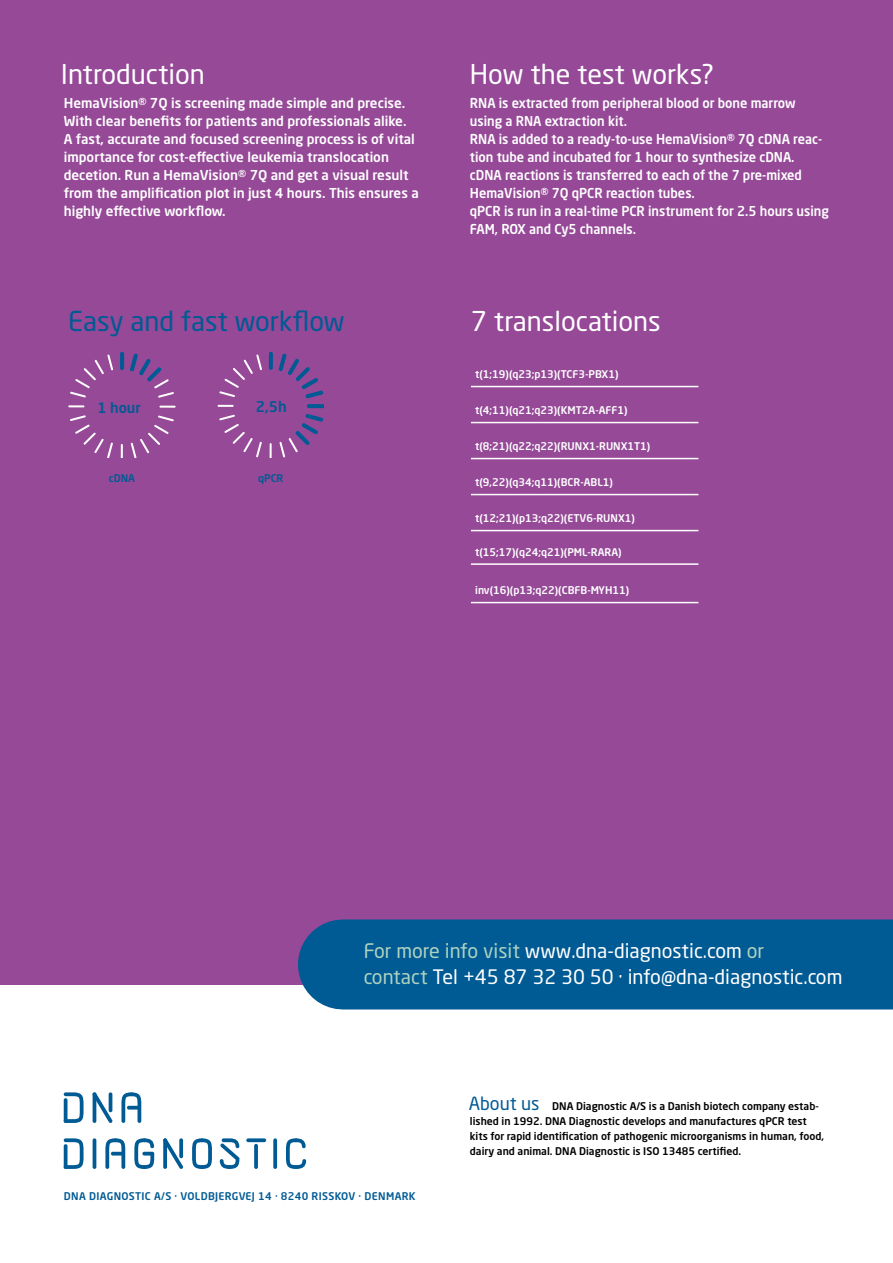
<style>
.page{position:relative;width:893px;height:1263px;background:#fff}
.page>*{position:absolute;margin:0;border:0;box-sizing:border-box;transform-origin:0 0}
.t1{font:27px "Neo Sans Pro";color:#fff}
.t2{font:27px "Neo Sans Pro";color:#005a94}
.t3{font:19.8px/26px "Neo Sans Pro";color:#fff}
.t4{font:18px "Neo Sans Pro";color:#005a94}
.t5{font:500 14.7px "Neo Sans Pro";color:#005a94}
.t6{font:500 14.25px "Neo Sans Pro";color:#005a94}
.t7{font:500 13.5px/18px "Neo Sans Pro";color:#fff}
.t8{font:500 13.5px/18px "Neo Sans Pro";color:#fff;scale:.95 1}
.t9{font:500 10.5px/15px "Neo Sans Pro";color:#000}
.t10{font:500 10.5px "Neo Sans Pro";color:#fff}
.t11{font:500 10.5px "Neo Sans Pro";letter-spacing:.03em;color:#005a94}
.s1{color:#add2c0}
</style>
<div class="page">
<div style="left:0;top:0;width:893px;height:985px;background:#954997"></div>
<svg style="left:93px;top:1092px;width:19px;height:31px"></svg>
<svg style="left:163px;top:1138px;width:20px;height:31px"></svg>
<svg style="left:246px;top:1138px;width:20px;height:4px"></svg>
<svg style="left:254px;top:1144px;width:4px;height:25px"></svg>
<svg style="left:64px;top:1138px;width:20px;height:31px"></svg>
<hr style="left:93px;top:1138px;width:3px;height:31px;background:#005a94;border-radius:2px">
<svg style="left:273px;top:1138px;width:4px;height:31px"></svg>
<svg style="left:121px;top:1092px;width:20px;height:31px"></svg>
<svg style="left:105px;top:1138px;width:20px;height:31px"></svg>
<svg style="left:220px;top:1138px;width:19px;height:31px"></svg>
<svg style="left:192px;top:1138px;width:20px;height:31px"></svg>
<svg style="left:134px;top:1138px;width:20px;height:31px"></svg>
<svg style="left:286px;top:1138px;width:20px;height:31px"></svg>
<svg style="left:64px;top:1092px;width:20px;height:31px"></svg>
<div style="left:343px;top:919px;width:550px;height:90px;background:#005a94"></div>
<svg style="left:219px;top:415px;width:43px;height:42px"></svg>
<svg style="left:218px;top:405px;width:16px;height:2px"></svg>
<svg style="left:219px;top:354px;width:43px;height:43px"></svg>
<div style="left:269px;top:352px;width:4px;height:18px;border:2px solid #005a94"></div>
<svg style="left:270px;top:352px;width:54px;height:105px"></svg>
<svg style="left:131px;top:415px;width:43px;height:42px"></svg>
<svg style="left:121px;top:444px;width:2px;height:13px"></svg>
<svg style="left:70px;top:415px;width:43px;height:42px"></svg>
<svg style="left:69px;top:405px;width:15px;height:2px"></svg>
<svg style="left:70px;top:354px;width:43px;height:43px"></svg>
<div style="left:120px;top:352px;width:4px;height:18px;border:2px solid #005a94"></div>
<svg style="left:130px;top:353px;width:44px;height:45px"></svg>
<svg style="left:159px;top:406px;width:16px;height:2px"></svg>
<hr style="left:471px;top:386px;width:227px;height:1px;background:#fff">
<hr style="left:471px;top:422px;width:227px;height:1px;background:#fff">
<hr style="left:471px;top:458px;width:227px;height:1px;background:#fff">
<hr style="left:471px;top:494px;width:227px;height:1px;background:#fff">
<hr style="left:471px;top:530px;width:227px;height:1px;background:#fff">
<hr style="left:471px;top:563px;width:227px;height:2px;background:#fff">
<hr style="left:471px;top:602px;width:227px;height:1px;background:#fff">
<h1 class="t1" style="left:61px;top:58px;width:146px">Introduction</h1>
<h1 class="t1" style="left:470px;top:58px;width:246px">How the test works?</h1>
<p class="t7" style="left:64px;top:94px;width:356px">HemaVision® 7Q is screening made simple and precise.<br>With clear benefits for patients and professionals alike.<br>A fast, accurate and focused screening process is of vital importance for cost-effective leukemia translocation decetion. Run a HemaVision® 7Q and get a visual result from the amplification plot in just 4 hours. This ensures a highly effective workflow.</p>
<p class="t8" style="left:470px;top:94px;width:379px">RNA is extracted from peripheral blood or bone marrow using a RNA extraction kit.<br>RNA is added to a ready-to-use HemaVision® 7Q cDNA reac&shy;tion tube and incubated for 1 hour to synthesize cDNA. cDNA reactions is transferred to each of the 7 pre-mixed HemaVision® 7Q qPCR reaction tubes.<br>qPCR is run in a real-time PCR instrument for 2.5 hours using FAM, ROX and Cy5 channels.</p>
<h1 class="t2" style="left:68px;top:305px;width:278px">Easy and fast workflow</h1>
<p class="t6" style="left:98px;top:398px;width:45px">1 hour</p>
<p class="t5" style="left:256px;top:397px;width:32px">2,5h</p>
<p class="t11" style="left:109px;top:472px;width:28px">cDNA</p>
<p class="t11" style="left:258px;top:472px;width:27px">qPCR</p>
<h1 class="t1" style="left:471px;top:305px;width:191px">7 translocations</h1>
<p class="t10" style="left:475px;top:368px;width:145px">t(1;19)(q23;p13)(TCF3-PBX1)</p>
<p class="t10" style="left:475px;top:404px;width:154px">t(4;11)(q21;q23)(KMT2A-AFF1)</p>
<p class="t10" style="left:475px;top:440px;width:177px">t(8;21)(q22;q22)(RUNX1-RUNX1T1)</p>
<p class="t10" style="left:475px;top:476px;width:139px">t(9,22)(q34;q11)(BCR-ABL1)</p>
<p class="t10" style="left:475px;top:512px;width:161px">t(12;21)(p13;q22)(ETV6-RUNX1)</p>
<p class="t10" style="left:475px;top:545px;width:148px">t(15;17)(q24;q21)(PML-RARA)</p>
<p class="t10" style="left:475px;top:584px;width:156px">inv(16)(p13;q22)(CBFB-MYH11)</p>
<h2 class="t3" style="left:364px;top:937px;width:480px"><span class="s1">For more info visit</span> www.dna-diagnostic.com <span class="s1">or<br>contact</span> Tel +45 87 32 30 50 · info@dna-diagnostic.com</h2>
<h3 class="t4" style="left:469px;top:1092px;width:72px">About us</h3>
<p class="t9" style="left:470px;top:1098px;width:356px;text-indent:82px">DNA Diagnostic A/S is a Danish biotech company estab&shy;lished in 1992. DNA Diagnostic develops and manufactures qPCR test kits for rapid identification of pathogenic microorganisms in human, food, dairy and animal. DNA Diagnostic is ISO 13485 certified.</p>
<p class="t11" style="left:64px;top:1189px;width:353px">DNA DIAGNOSTIC A/S · VOLDBJERGVEJ 14 · 8240 RISSKOV · DENMARK</p>
</div>
